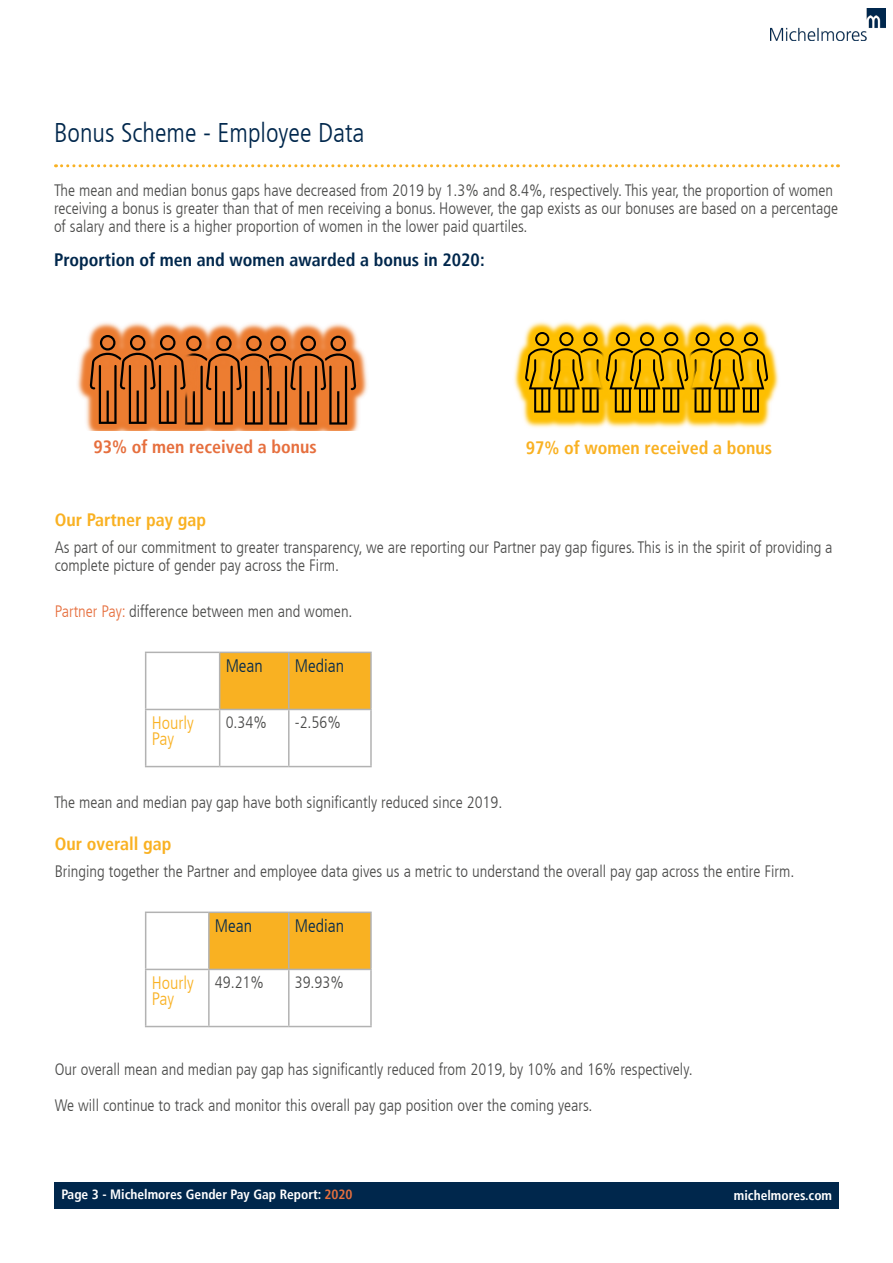
<style>
.page{position:relative;width:893px;height:1263px;background:#fff}
.page>*{position:absolute;margin:0;border:0;box-sizing:border-box;transform-origin:0 0}
.Blue_Main_Headings{font:300 condensed 27px "Frutiger LT";color:#00274c}
.Main_Yellow_Headings{font:700 condensed 18px "Frutiger LT";color:#f9b122}
.Main_Yellow_Headings-2{font:700 condensed 18px "Frutiger LT";color:#00274c}
.Main_Yellow_Headings-3{font:700 condensed 18px "Frutiger LT";color:#e66f3e}
.Main_Yellow_Headings-4{font:300 condensed 18px "Frutiger LT";color:#00274c}
.Main_Yellow_Headings-5{font:300 condensed 18px/16.5px "Frutiger LT";color:#f9b122}
.Percentage_text{font:300 condensed 16.5px/18px "Frutiger LT";color:#4a4a49}
.t1{font:700 condensed 13.5px "Frutiger LT";color:#fff}
.s1{color:#e66f3e}
</style>
<div class="page">
<div style="left:55px;top:1182px;width:784px;height:27px;background:#00274c"></div>
<img style="left:771px;top:9px;width:115px;height:32px">
<div style="left:210px;top:913px;width:160px;height:56px;background:#f9b122"></div>
<hr style="left:145px;top:911px;width:64px;height:2px;background:#b2b2b2">
<hr style="left:145px;top:913px;width:1px;height:56px;background:#b2b2b2">
<hr style="left:209px;top:911px;width:80px;height:2px;background:#b2b2b2">
<hr style="left:208px;top:913px;width:2px;height:56px;background:#b2b2b2">
<hr style="left:289px;top:911px;width:83px;height:2px;background:#b2b2b2">
<hr style="left:288px;top:913px;width:2px;height:56px;background:#b2b2b2">
<hr style="left:370px;top:913px;width:2px;height:56px;background:#b2b2b2">
<hr style="left:145px;top:969px;width:64px;height:1px;background:#b2b2b2">
<hr style="left:145px;top:970px;width:1px;height:56px;background:#b2b2b2">
<hr style="left:209px;top:969px;width:80px;height:1px;background:#b2b2b2">
<hr style="left:208px;top:970px;width:2px;height:56px;background:#b2b2b2">
<hr style="left:289px;top:969px;width:83px;height:1px;background:#b2b2b2">
<hr style="left:288px;top:970px;width:2px;height:56px;background:#b2b2b2">
<hr style="left:370px;top:970px;width:2px;height:56px;background:#b2b2b2">
<hr style="left:145px;top:1026px;width:64px;height:1px;background:#b2b2b2">
<hr style="left:209px;top:1026px;width:80px;height:1px;background:#b2b2b2">
<hr style="left:289px;top:1026px;width:83px;height:1px;background:#b2b2b2">
<img style="left:709px;top:321px;width:70px;height:107px">
<img style="left:514px;top:321px;width:74px;height:107px">
<img style="left:588px;top:321px;width:121px;height:107px">
<svg style="left:525px;top:332px;width:243px;height:81px;background:#c89704"></svg>
<img style="left:268px;top:323px;width:100px;height:107px">
<img style="left:207px;top:323px;width:61px;height:107px">
<img style="left:77px;top:322px;width:130px;height:108px">
<svg style="left:90px;top:335px;width:266px;height:90px;background:#b96227"></svg>
<div style="left:220px;top:653px;width:150px;height:56px;background:#f9b122"></div>
<hr style="left:145px;top:652px;width:75px;height:1px;background:#b2b2b2">
<hr style="left:145px;top:653px;width:1px;height:56px;background:#b2b2b2">
<hr style="left:220px;top:652px;width:69px;height:1px;background:#b2b2b2">
<hr style="left:219px;top:653px;width:1px;height:56px;background:#b2b2b2">
<hr style="left:289px;top:652px;width:83px;height:1px;background:#b2b2b2">
<hr style="left:288px;top:653px;width:2px;height:56px;background:#b2b2b2">
<hr style="left:370px;top:653px;width:2px;height:56px;background:#b2b2b2">
<hr style="left:145px;top:709px;width:75px;height:1px;background:#b2b2b2">
<hr style="left:145px;top:710px;width:1px;height:56px;background:#b2b2b2">
<hr style="left:220px;top:709px;width:69px;height:1px;background:#b2b2b2">
<hr style="left:219px;top:710px;width:1px;height:56px;background:#b2b2b2">
<hr style="left:289px;top:709px;width:83px;height:1px;background:#b2b2b2">
<hr style="left:288px;top:710px;width:2px;height:56px;background:#b2b2b2">
<hr style="left:370px;top:710px;width:2px;height:56px;background:#b2b2b2">
<hr style="left:145px;top:766px;width:75px;height:1px;background:#b2b2b2">
<hr style="left:220px;top:766px;width:69px;height:1px;background:#b2b2b2">
<hr style="left:289px;top:766px;width:83px;height:1px;background:#b2b2b2">
<svg style="left:56px;top:164px;width:782px;height:3px"></svg>
<p class="Blue_Main_Headings" style="left:54px;top:117px;width:312px">Bonus Scheme - Employee Data</p>
<p class="Percentage_text" style="left:54px;top:181px;width:786px">The mean and median bonus gaps have decreased from 2019 by 1.3% and 8.4%, respectively. This year, the proportion of women receiving a bonus is greater than that of men receiving a bonus. However, the gap exists as our bonuses are based on a percentage of salary and there is a higher proportion of women in the lower paid quartiles.</p>
<p class="Main_Yellow_Headings-2" style="left:54px;top:249px;width:432px">Proportion of men and women awarded a bonus in 2020:</p>
<p class="Main_Yellow_Headings-3" style="left:94px;top:436px;width:225px">93% of men received a bonus</p>
<p class="Main_Yellow_Headings" style="left:526px;top:437px;width:248px">97% of women received a bonus</p>
<p class="Main_Yellow_Headings" style="left:55px;top:509px;width:153px">Our Partner pay gap</p>
<p class="Percentage_text" style="left:55px;top:538px;width:779px">As part of our commitment to greater transparency, we are reporting our Partner pay gap figures. This is in the spirit of providing a complete picture of gender pay across the Firm.</p>
<p class="Percentage_text" style="left:55px;top:603px;width:299px"><span class="s1">Partner Pay:</span> difference between men and women.</p>
<p class="Main_Yellow_Headings-4" style="left:226px;top:655px;width:39px">Mean</p>
<p class="Main_Yellow_Headings-4" style="left:295px;top:655px;width:51px">Median</p>
<p class="Main_Yellow_Headings-5" style="left:152px;top:715px;width:44px">Hourly<br>Pay</p>
<p class="Percentage_text" style="left:226px;top:713px;width:43px">0.34%</p>
<p class="Percentage_text" style="left:295px;top:713px;width:48px">-2.56%</p>
<p class="Percentage_text" style="left:54px;top:794px;width:450px">The mean and median pay gap have both significantly reduced since 2019.</p>
<p class="Main_Yellow_Headings" style="left:55px;top:833px;width:118px">Our overall gap</p>
<p class="Percentage_text" style="left:55px;top:863px;width:741px">Bringing together the Partner and employee data gives us a metric to understand the overall pay gap across the entire Firm.</p>
<p class="Main_Yellow_Headings-4" style="left:215px;top:915px;width:39px">Mean</p>
<p class="Main_Yellow_Headings-4" style="left:295px;top:915px;width:51px">Median</p>
<p class="Main_Yellow_Headings-5" style="left:152px;top:975px;width:44px">Hourly<br>Pay</p>
<p class="Percentage_text" style="left:215px;top:973px;width:51px">49.21%</p>
<p class="Percentage_text" style="left:295px;top:973px;width:51px">39.93%</p>
<p class="Percentage_text" style="left:55px;top:1061px;width:639px">Our overall mean and median pay gap has significantly reduced from 2019, by 10% and 16% respectively.</p>
<p class="Percentage_text" style="left:55px;top:1097px;width:539px">We will continue to track and monitor this overall pay gap position over the coming years.</p>
<p class="t1" style="left:61px;top:1186px;width:293px">Page 3 - Michelmores Gender Pay Gap Report: <span class="s1">2020</span></p>
<p class="t1" style="left:734px;top:1187px;width:100px">michelmores.com</p>
</div>
